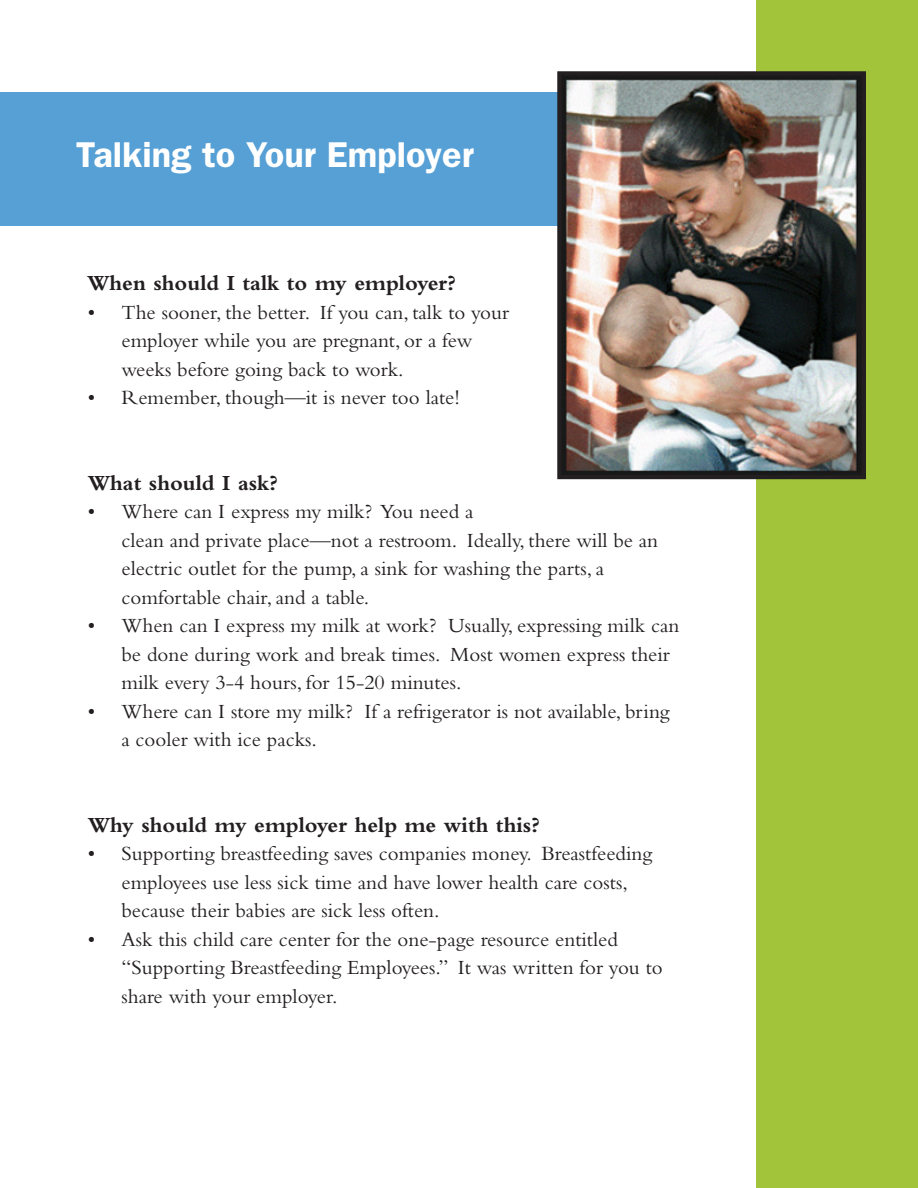
<style>
.page{position:relative;width:918px;height:1188px;background:#fff}
.page>*{position:absolute;margin:0;border:0;box-sizing:border-box;transform-origin:0 0}
.t1{font:600 36px "ITC Franklin Gothic Std";color:#fff}
.t2{font:700 22.5px "Bembo Std";color:#231f20}
.t3{font:21px/28.5px "Bembo Std";color:#231f20}
</style>
<div class="page">
<div style="left:0;top:93px;width:918px;height:133px;background:#56a0d5"></div>
<div style="left:756px;top:0;width:162px;height:1188px;background:#a1c43a"></div>
<img style="left:562px;top:76px;width:299px;height:398px">
<div style="left:557px;top:71px;width:309px;height:408px;border:4px solid #231f20"></div>
<h1 class="t1" style="left:76px;top:133px;width:399px">Talking to Your Employer</h1>
<p class="t2" style="left:87px;top:270px;width:370px">When should I talk to my employer?</p>
<p class="t3" style="left:121px;top:297px;width:389px;text-indent:-34px">• The sooner, the better. If you can, talk to your employer while you are pregnant, or a few weeks before going back to work.</p>
<p class="t3" style="left:88px;top:383px;width:374px">• Remember, though—it is never too late!</p>
<p class="t2" style="left:88px;top:470px;width:191px">What should I ask?</p>
<p class="t3" style="left:121px;top:497px;width:538px;text-indent:-34px">• Where can I express my milk? You need a<br>clean and private place—not a restroom. Ideally, there will be an electric outlet for the pump, a sink for washing the parts, a comfortable chair, and a table.</p>
<p class="t3" style="left:121px;top:611px;width:559px;text-indent:-34px">• When can I express my milk at work? Usually, expressing milk can be done during work and break times. Most women express their milk every 3-4 hours, for 15-20 minutes.</p>
<p class="t3" style="left:121px;top:696px;width:550px;text-indent:-34px">• Where can I store my milk? If a refrigerator is not available, bring a cooler with ice packs.</p>
<p class="t2" style="left:88px;top:812px;width:453px">Why should my employer help me with this?</p>
<p class="t3" style="left:121px;top:839px;width:532px;text-indent:-34px">• Supporting breastfeeding saves companies money. Breastfeeding employees use less sick time and have lower health care costs, because their babies are sick less often.</p>
<p class="t3" style="left:121px;top:924px;width:543px;text-indent:-34px">• Ask this child care center for the one-page resource entitled “Supporting Breastfeeding Employees.” It was written for you to share with your employer.</p>
</div>
